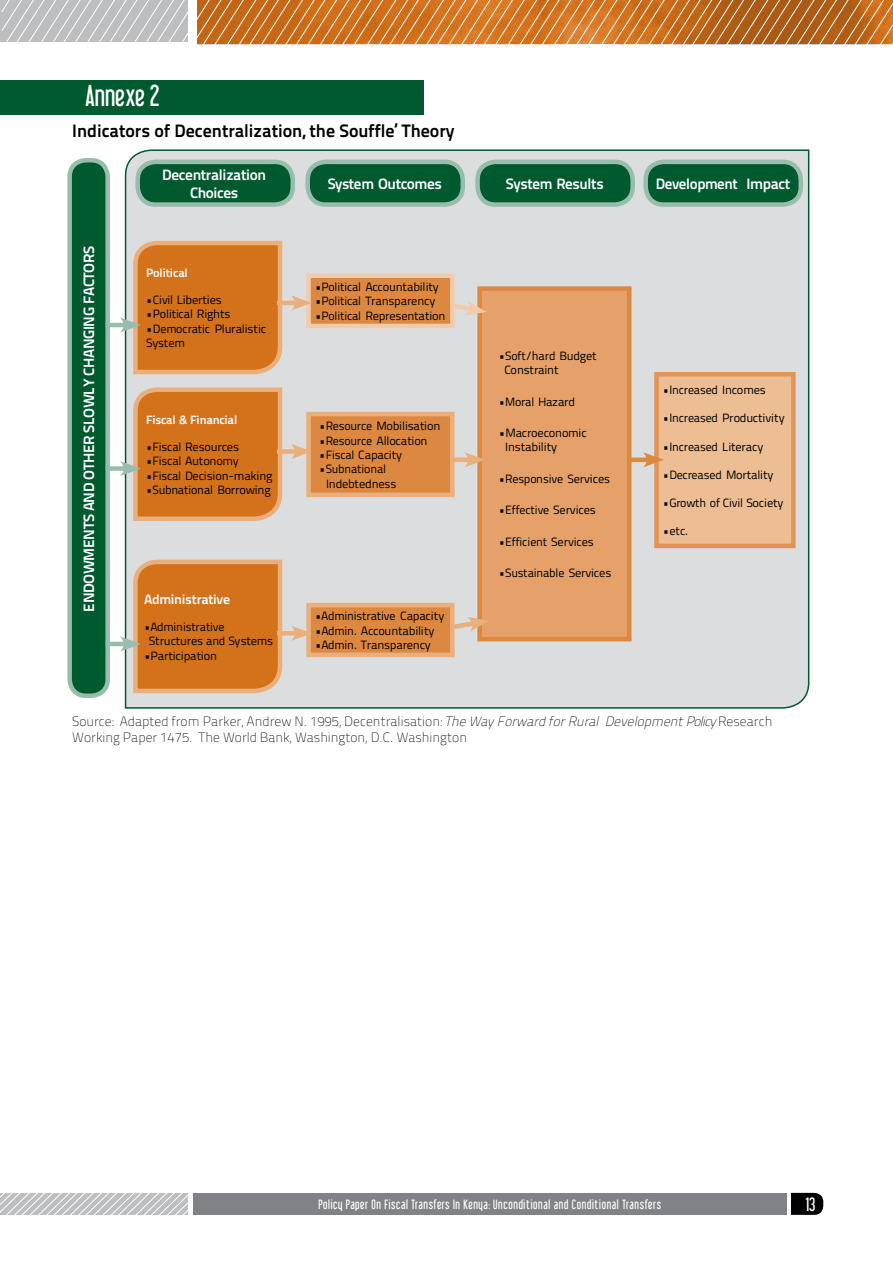
<style>
.page{position:relative;width:893px;height:1263px;background:#fff}
.page>*{position:absolute;margin:0;border:0;box-sizing:border-box;transform-origin:0 0}
.Chapter_Heads_2{font:27px "Libel Suit";color:#fff}
.t1{font:700 18px "Titillium Text 22 L";color:#000}
.t2{font:17.25px "Libel Suit";color:#fff}
.Chapter_Heads_2-2{font:700 15px/18px "Titillium Text 22 L";letter-spacing:-.025em;color:#fff;text-align:center}
.t3{font:100 13.5px/16.5px "Titillium Text 22 L";letter-spacing:.005em;color:#000}
.t4{font:700 13.5px "Titillium Text 22 L";letter-spacing:-.025em;color:#fff}
.t5{font:12px/14.4px "Titillium Text 22 L";letter-spacing:-.015em;color:#000}
.t6{font:12px "Libel Suit";letter-spacing:.05em;color:#fff}
.t7{font:700 12px "Titillium Text 22 L";letter-spacing:-.015em;color:#fff}
.s1{font-style:italic}
</style>
<div class="page">
<svg style="left:791px;top:1193px;width:32px;height:22px"></svg>
<svg style="left:0;top:1193px;width:188px;height:22px;background:#c7c9ca"></svg>
<div style="left:193px;top:1193px;width:593px;height:22px;background:#808285"></div>
<svg style="left:1px;top:0;width:892px;height:45px;background:#cd8c55"></svg>
<div style="left:0;top:81px;width:423px;height:34px;background:#005a2f"></div>
<div style="left:124px;top:149px;width:686px;height:560px;background:#dcddde"></div>
<div style="left:309px;top:276px;width:143px;height:50px;background:#dc8841"></div>
<div style="left:306px;top:273px;width:148px;height:55px;border:4px solid #f1cbaa"></div>
<div style="left:309px;top:414px;width:143px;height:81px;background:#dc8841"></div>
<div style="left:306px;top:412px;width:148px;height:85px;border:4px solid #e9af7d"></div>
<div style="left:309px;top:605px;width:143px;height:50px;background:#dc8841"></div>
<div style="left:306px;top:603px;width:148px;height:54px;border:4px solid #e9af7d"></div>
<div style="left:480px;top:289px;width:149px;height:350px;background:#e5a169"></div>
<div style="left:477px;top:286px;width:154px;height:355px;border:4px solid #dc8841"></div>
<div style="left:656px;top:374px;width:137px;height:172px;background:#edbd93"></div>
<div style="left:654px;top:372px;width:142px;height:176px;border:4px solid #e19455"></div>
<div style="left:138px;top:162px;width:155px;height:43px;background:#005a2f;border-radius:18px"></div>
<div style="left:135px;top:160px;width:160px;height:47px;border:4px solid #99bdac;border-radius:18px"></div>
<div style="left:70px;top:160px;width:38px;height:536px;background:#005a2f;border-radius:17px"></div>
<div style="left:67px;top:158px;width:43px;height:540px;border:4px solid #99bdac;border-radius:17px"></div>
<div style="left:308px;top:162px;width:155px;height:43px;background:#005a2f;border-radius:18px"></div>
<div style="left:305px;top:160px;width:160px;height:47px;border:4px solid #99bdac;border-radius:18px"></div>
<div style="left:478px;top:162px;width:155px;height:43px;background:#005a2f;border-radius:18px"></div>
<div style="left:475px;top:160px;width:160px;height:47px;border:4px solid #99bdac;border-radius:18px"></div>
<div style="left:646px;top:162px;width:155px;height:43px;background:#005a2f;border-radius:18px"></div>
<div style="left:643px;top:160px;width:160px;height:47px;border:4px solid #99bdac;border-radius:18px"></div>
<hr style="left:106px;top:323px;width:22px;height:4px;background:#99bdac">
<svg style="left:120px;top:238px;width:165px;height:138px;background:#d4853e"></svg>
<div style="left:106px;top:466px;width:22px;height:5px;background:#99bdac"></div>
<svg style="left:120px;top:385px;width:165px;height:138px;background:#d1833b"></svg>
<hr style="left:106px;top:642px;width:22px;height:4px;background:#99bdac">
<svg style="left:120px;top:557px;width:165px;height:138px;background:#d4853e"></svg>
<hr style="left:277px;top:301px;width:22px;height:4px;background:#e9af7d">
<svg style="left:291px;top:295px;width:21px;height:15px"></svg>
<svg style="left:449px;top:301px;width:37px;height:15px"></svg>
<hr style="left:450px;top:458px;width:23px;height:4px;background:#e9af7d">
<svg style="left:464px;top:452px;width:20px;height:15px"></svg>
<hr style="left:629px;top:458px;width:22px;height:4px;background:#dc8841">
<svg style="left:643px;top:452px;width:21px;height:15px"></svg>
<svg style="left:449px;top:617px;width:39px;height:15px"></svg>
<div style="left:277px;top:449px;width:22px;height:5px;background:#e9af7d"></div>
<svg style="left:291px;top:444px;width:21px;height:15px"></svg>
<hr style="left:277px;top:631px;width:22px;height:4px;background:#e9af7d">
<svg style="left:291px;top:626px;width:21px;height:15px"></svg>
<p class="Chapter_Heads_2" style="left:85px;top:80px;width:76px">Annexe 2</p>
<p class="t1" style="left:72px;top:116px;width:384px">Indicators of Decentralization, the Souffle’ Theory</p>
<p class="Chapter_Heads_2-2" style="left:79px;top:611px;width:367px;rotate:-90deg">ENDOWMENTS AND OTHER SLOWLY CHANGING FACTORS</p>
<p class="Chapter_Heads_2-2" style="left:162px;top:165px;width:105px">Decentralization<br>Choices</p>
<p class="t7" style="left:146px;top:263px;width:43px">Political</p>
<p class="t5" style="left:146px;top:292px;width:77px">•Civil Liberties</p>
<p class="t5" style="left:146px;top:306px;width:86px">•Political Rights</p>
<p class="t5" style="left:146px;top:321px;width:121px">•Democratic Pluralistic</p>
<p class="t5" style="left:146px;top:335px;width:40px">System</p>
<p class="t7" style="left:146px;top:410px;width:92px">Fiscal &amp; Financial</p>
<p class="t5" style="left:146px;top:439px;width:94px">•Fiscal Resources</p>
<p class="t5" style="left:146px;top:453px;width:94px">•Fiscal Autonomy</p>
<p class="t5" style="left:146px;top:467px;width:128px">•Fiscal Decision-making</p>
<p class="t5" style="left:146px;top:482px;width:126px">•Subnational Borrowing</p>
<p class="t4" style="left:144px;top:588px;width:88px">Administrative</p>
<p class="t5" style="left:144px;top:619px;width:82px">•Administrative</p>
<p class="t5" style="left:149px;top:633px;width:126px">Structures and Systems</p>
<p class="t5" style="left:144px;top:647px;width:75px">•Participation</p>
<p class="Chapter_Heads_2-2" style="left:328px;top:174px;width:116px">System Outcomes</p>
<p class="Chapter_Heads_2-2" style="left:506px;top:174px;width:99px">System Results</p>
<p class="Chapter_Heads_2-2" style="left:656px;top:174px;width:136px">Development Impact</p>
<p class="t5" style="left:315px;top:279px;width:125px">•Political Accountability</p>
<p class="t5" style="left:315px;top:293px;width:122px">•Political Transparency</p>
<p class="t5" style="left:315px;top:308px;width:132px">•Political Representation</p>
<p class="t5" style="left:319px;top:418px;width:123px">•Resource Mobilisation</p>
<p class="t5" style="left:319px;top:432px;width:110px">•Resource Allocation</p>
<p class="t5" style="left:319px;top:447px;width:84px">•Fiscal Capacity</p>
<p class="t5" style="left:319px;top:461px;width:68px">•Subnational</p>
<p class="t5" style="left:326px;top:476px;width:72px">Indebtedness</p>
<p class="t5" style="left:315px;top:608px;width:131px">•Administrative Capacity</p>
<p class="t5" style="left:315px;top:622px;width:121px">•Admin. Accountability</p>
<p class="t5" style="left:315px;top:637px;width:117px">•Admin. Transparency</p>
<p class="t5" style="left:504px;top:348px;width:94px;text-indent:-6px">•Soft/hard Budget<br>Constraint</p>
<p class="t5" style="left:499px;top:393px;width:78px">•Moral Hazard</p>
<p class="t5" style="left:505px;top:425px;width:83px;text-indent:-6px">•Macroeconomic<br>Instability</p>
<p class="t5" style="left:499px;top:471px;width:113px">•Responsive Services</p>
<p class="t5" style="left:499px;top:502px;width:99px">•Effective Services</p>
<p class="t5" style="left:499px;top:534px;width:96px">•Efficient Services</p>
<p class="t5" style="left:499px;top:565px;width:114px">•Sustainable Services</p>
<p class="t5" style="left:663px;top:382px;width:104px">•Increased Incomes</p>
<p class="t5" style="left:663px;top:410px;width:123px">•Increased Productivity</p>
<p class="t5" style="left:663px;top:439px;width:102px">•Increased Literacy</p>
<p class="t5" style="left:663px;top:467px;width:112px">•Decreased Mortality</p>
<p class="t5" style="left:663px;top:495px;width:122px">•Growth of Civil Society</p>
<p class="t5" style="left:663px;top:523px;width:27px">•etc.</p>
<p class="t3" style="left:72px;top:712px;width:702px">Source: Adapted from Parker, Andrew N. 1995, Decentralisation: <span class="s1">TheWayForward forRural DevelopmentPolicy</span>Research<br>Working Paper 1475. The World Bank, Washington, D.C. Washington</p>
<p class="t6" style="left:318px;top:1197px;width:344px">Policy Paper On Fiscal Transfers In Kenya: Unconditional and Conditional Transfers</p>
<h3 class="t2" style="left:806px;top:1194px;width:11px">13</h3>
</div>
